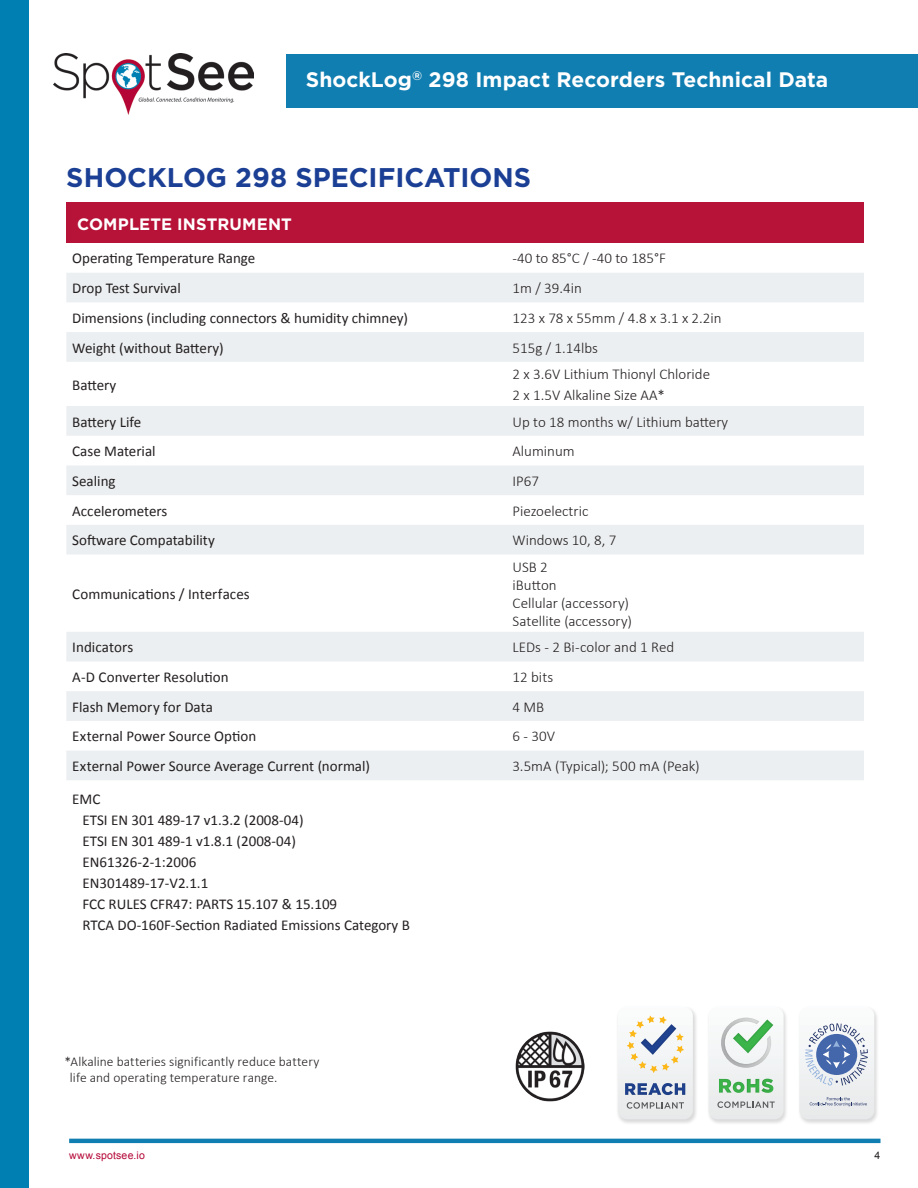
<style>
.page{position:relative;width:918px;height:1188px;background:#fff}
.page>*{position:absolute;margin:0;border:0;box-sizing:border-box;transform-origin:0 0}
.t1{font:700 27px "Gotham";color:#1b3f94}
.t2{font:700 21px "Gotham";color:#fff}
.t3{font:700 16.5px "Gotham";letter-spacing:.01em;color:#fff}
.t4{font:15px/21px "Calibri";color:#231f20}
.t5{font:300 15px/18px "Calibri";color:#231f20}
.t6{font:300 13.5px/16.2px "Calibri";letter-spacing:.005em;color:#231f20}
.t7{font:10.5px "Arial";letter-spacing:.02em;color:#b50536}
.t8{font:10.5px "Arial";color:#231f20}
</style>
<div class="page">
<div style="left:286px;top:54px;width:632px;height:54px;background:#117eb1"></div>
<div style="left:0;top:0;width:29px;height:1188px;background:#007fb2"></div>
<img style="left:54px;top:54px;width:200px;height:61px">
<hr style="left:69px;top:1139px;width:811px;height:4px;background:#117eb1">
<div style="left:66px;top:202px;width:798px;height:41px;background:#b71238"></div>
<div style="left:66px;top:273px;width:798px;height:29px;background:#eceff1"></div>
<div style="left:66px;top:332px;width:798px;height:30px;background:#eceff1"></div>
<svg style="left:66px;top:406px;width:798px;height:374px"></svg>
<img style="left:515px;top:1032px;width:70px;height:69px">
<img style="left:617px;top:1011px;width:79px;height:112px">
<svg style="left:618px;top:1009px;width:75px;height:110px"></svg>
<img style="left:708px;top:1012px;width:78px;height:111px">
<svg style="left:709px;top:1009px;width:75px;height:110px"></svg>
<img style="left:802px;top:1011px;width:75px;height:112px">
<svg style="left:799px;top:1009px;width:75px;height:110px"></svg>
<h2 class="t2" style="left:306px;top:67px;width:524px">ShockLog<sup>®</sup> 298 Impact Recorders Technical Data</h2>
<h1 class="t1" style="left:66px;top:162px;width:466px">SHOCKLOG 298 SPECIFICATIONS</h1>
<p class="t3" style="left:77px;top:215px;width:216px">COMPLETE INSTRUMENT</p>
<p class="t4" style="left:72px;top:247px;width:185px">Operating Temperature Range</p>
<p class="t5" style="left:513px;top:249px;width:155px">-40 to 85°C / -40 to 185°F</p>
<p class="t4" style="left:72px;top:277px;width:110px">Drop Test Survival</p>
<p class="t5" style="left:513px;top:278px;width:71px">1m / 39.4in</p>
<p class="t4" style="left:72px;top:307px;width:337px">Dimensions (including connectors &amp; humidity chimney)</p>
<p class="t5" style="left:513px;top:308px;width:211px">123 x 78 x 55mm / 4.8 x 3.1 x 2.2in</p>
<p class="t4" style="left:72px;top:336px;width:153px">Weight (without Battery)</p>
<p class="t5" style="left:513px;top:338px;width:87px">515g / 1.14lbs</p>
<p class="t4" style="left:72px;top:373px;width:46px">Battery</p>
<p class="t5" style="left:513px;top:363px;width:199px;line-height:21px">2 x 3.6V Lithium Thionyl Chloride<br>2 x 1.5V Alkaline Size AA*</p>
<p class="t4" style="left:72px;top:410px;width:70px">Battery Life</p>
<p class="t5" style="left:513px;top:412px;width:217px">Up to 18 months w/ Lithium battery</p>
<p class="t4" style="left:72px;top:440px;width:85px">Case Material</p>
<p class="t5" style="left:513px;top:442px;width:64px">Aluminum</p>
<p class="t4" style="left:72px;top:470px;width:45px">Sealing</p>
<p class="t5" style="left:513px;top:471px;width:28px">IP67</p>
<p class="t4" style="left:72px;top:499px;width:97px">Accelerometers</p>
<p class="t5" style="left:513px;top:501px;width:77px">Piezoelectric</p>
<p class="t4" style="left:72px;top:529px;width:144px">Software Compatability</p>
<p class="t5" style="left:513px;top:531px;width:105px">Windows 10, 8, 7</p>
<p class="t4" style="left:72px;top:583px;width:179px">Communications / Interfaces</p>
<p class="t5" style="left:513px;top:557px;width:121px">USB 2<br>iButton<br>Cellular (accessory)<br>Satellite (accessory)</p>
<p class="t4" style="left:72px;top:636px;width:63px">Indicators</p>
<p class="t5" style="left:513px;top:638px;width:163px">LEDs - 2 Bi-color and 1 Red</p>
<p class="t4" style="left:72px;top:666px;width:158px">A-D Converter Resolution</p>
<p class="t5" style="left:513px;top:667px;width:42px">12 bits</p>
<p class="t4" style="left:72px;top:695px;width:142px">Flash Memory for Data</p>
<p class="t5" style="left:513px;top:697px;width:33px">4 MB</p>
<p class="t4" style="left:72px;top:725px;width:186px">External Power Source Option</p>
<p class="t5" style="left:513px;top:727px;width:44px">6 - 30V</p>
<p class="t4" style="left:72px;top:755px;width:299px">External Power Source Average Current (normal)</p>
<p class="t5" style="left:513px;top:756px;width:189px">3.5mA (Typical); 500 mA (Peak)</p>
<p class="t4" style="left:82px;top:788px;width:329px;text-indent:-10px">EMC<br>ETSI EN 301 489-17 v1.3.2 (2008-04)<br>ETSI EN 301 489-1 v1.8.1 (2008-04)<br>EN61326-2-1:2006<br>EN301489-17-V2.1.1<br>FCC RULES CFR47: PARTS 15.107 &amp; 15.109<br>RTCA DO-160F-Section Radiated Emissions Category B</p>
<p class="t6" style="left:70px;top:1053px;width:251px;text-indent:-5px">*Alkaline batteries significantly reduce battery life and operating temperature range.</p>
<p class="t7" style="left:69px;top:1148px;width:77px">www.spotsee.io</p>
<p class="t8" style="left:875px;top:1148px;width:7px">4</p>
</div>
